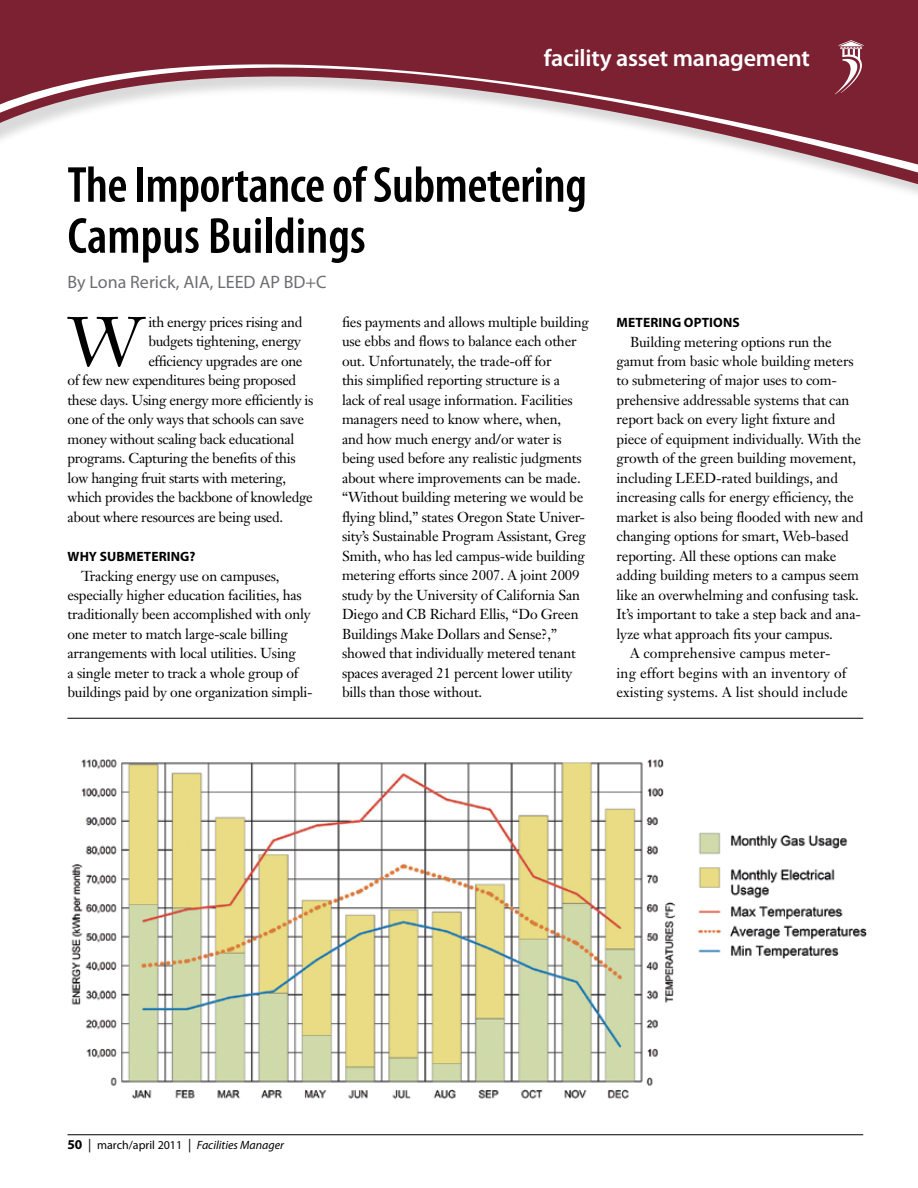
<style>
.page{position:relative;width:918px;height:1188px;background:#fff}
.page>*{position:absolute;margin:0;border:0;box-sizing:border-box;transform-origin:0 0}
.t1{font:69px "Janson Text";color:#000}
.t2{font:600 condensed 51px/51px "Myriad Pro";letter-spacing:-.01em;color:#000}
.t3{font:600 24px "Myriad Pro";letter-spacing:-.01em;color:#fff}
.t4{font:18px "Myriad Pro";color:#6d6e71}
.t5{font:14.25px/19.5px "Janson Text";letter-spacing:-.015em;color:#000}
.t6{font:14.25px "Janson Text";letter-spacing:.01em;color:#000}
.t7{font:700 13.5px "Myriad Pro";letter-spacing:.01em;color:#000}
.t8{font:italic 12px "Myriad Pro";color:#000}
.s1{font-weight:700;font-style:normal;font-size:13.5px}
.s2{font-style:normal;font-size:13.5px}
.s3{font-style:normal}
</style>
<div class="page">
<hr style="left:68px;top:1134px;width:795px;height:1px;background:#000">
<svg style="left:0;top:0;width:918px;height:194px;fill:#7b2132"></svg>
<img style="left:67px;top:717px;width:619px;height:382px">
<img style="left:697px;top:832px;width:170px;height:127px">
<hr style="left:68px;top:718px;width:795px;height:1px;background:#000">
<h3 class="t3" style="left:544px;top:43px;width:268px">facility asset management</h3>
<h3 class="t3" style="left:744px;top:43px;width:14px">e</h3>
<h2 class="t2" style="left:68px;top:160px;width:521px">The Importance of Submetering<br>Campus Buildings</h2>
<p class="t4" style="left:68px;top:271px;width:261px">By Lona Rerick, AIA, LEED AP BD+C</p>
<h1 class="t1" style="left:68px;top:298px;width:77px">W</h1>
<p class="t5" style="left:148px;top:312px;width:155px">ith energy prices rising and</p>
<p class="t5" style="left:148px;top:332px;width:154px">budgets tightening, energy</p>
<p class="t5" style="left:148px;top:351px;width:156px">efficiency upgrades are one</p>
<p class="t5" style="left:67px;top:371px;width:230px">of few new expenditures being proposed</p>
<p class="t5" style="left:67px;top:390px;width:247px">these days. Using energy more efficiently is</p>
<p class="t5" style="left:67px;top:410px;width:238px">one of the only ways that schools can save</p>
<p class="t5" style="left:67px;top:429px;width:228px">money without scaling back educational</p>
<p class="t5" style="left:67px;top:449px;width:230px">programs. Capturing the benefits of this</p>
<p class="t5" style="left:67px;top:468px;width:220px">low hanging fruit starts with metering,</p>
<p class="t5" style="left:67px;top:488px;width:247px">which provides the backbone of knowledge</p>
<p class="t5" style="left:67px;top:507px;width:217px">about where resources are being used.</p>
<p class="t7" style="left:68px;top:548px;width:129px">WHY SUBMETERING?</p>
<p class="t5" style="left:68px;top:566px;width:247px;text-indent:13px">Tracking energy use on campuses, especially higher education facilities, has traditionally been accomplished with only one meter to match large-scale billing arrangements with local utilities. Using<br>a single meter to track a whole group of buildings paid by one organization simpli-</p>
<p class="t5" style="left:342px;top:312px;width:248px">fies payments and allows multiple building use ebbs and flows to balance each other out. Unfortunately, the trade-off for<br>this simplified reporting structure is a<br>lack of real usage information. Facilities managers need to know where, when,<br>and how much energy and/or water is being used before any realistic judgments about where improvements can be made. “Without building metering we would be flying blind,” states Oregon State Univer&shy;sity’s Sustainable Program Assistant, Greg Smith, who has led campus-wide building metering efforts since 2007. A joint 2009 study by the University of California San Diego and CB Richard Ellis, “Do Green Buildings Make Dollars and Sense?,” showed that individually metered tenant spaces averaged 21 percent lower utility bills than those without.</p>
<p class="t7" style="left:617px;top:314px;width:124px">METERING OPTIONS</p>
<p class="t5" style="left:630px;top:332px;width:203px">Building metering options run the</p>
<p class="t5" style="left:617px;top:351px;width:239px">gamut from basic whole building meters</p>
<p class="t5" style="left:617px;top:371px;width:222px">to submetering of major uses to com-</p>
<p class="t5" style="left:617px;top:390px;width:235px">prehensive addressable systems that can</p>
<p class="t5" style="left:617px;top:410px;width:220px">report back on every light fixture and</p>
<p class="t5" style="left:617px;top:429px;width:246px">piece of equipment individually. With the</p>
<p class="t5" style="left:617px;top:449px;width:241px">growth of the green building movement,</p>
<p class="t5" style="left:617px;top:468px;width:223px">including LEED-rated buildings, and</p>
<p class="t5" style="left:617px;top:488px;width:239px">increasing calls for energy efficiency, the</p>
<p class="t5" style="left:617px;top:507px;width:248px">market is also being flooded with new and</p>
<p class="t5" style="left:617px;top:527px;width:234px">changing options for smart, Web-based</p>
<p class="t5" style="left:617px;top:546px;width:221px">reporting. All these options can make</p>
<p class="t5" style="left:617px;top:566px;width:244px">adding building meters to a campus seem</p>
<p class="t5" style="left:617px;top:585px;width:244px">like an overwhelming and confusing task.</p>
<p class="t5" style="left:617px;top:605px;width:246px">It’s important to take a step back and ana-</p>
<p class="t5" style="left:617px;top:624px;width:218px">lyze what approach fits your campus.</p>
<p class="t6" style="left:630px;top:644px;width:202px">A comprehensive campus meter-</p>
<p class="t6" style="left:617px;top:664px;width:231px">ing effort begins with an inventory of</p>
<p class="t6" style="left:617px;top:683px;width:233px">existing systems. A list should include</p>
<p class="t8" style="left:68px;top:1137px;width:218px"><span class="s1">50</span> <span class="s2">|</span> <span class="s3">march/april 2011</span> <span class="s2">|</span> Facilities Manager</p>
</div>
